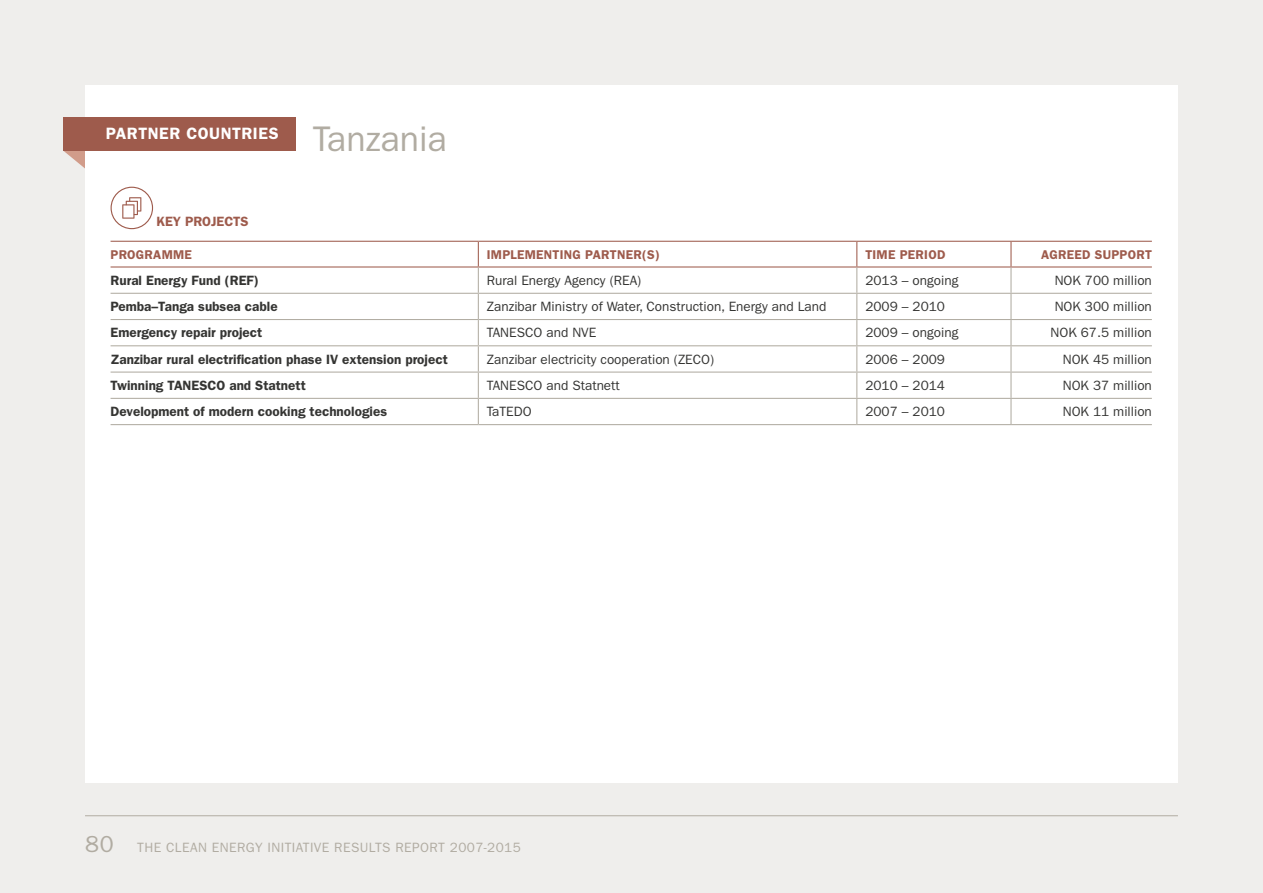
<style>
.page{position:relative;width:1263px;height:893px;background:#efeeec}
.page>*{position:absolute;margin:0;border:0;box-sizing:border-box;transform-origin:0 0}
.t1{font:35.7px "ITC Franklin Gothic Std";color:#b1aca2}
.t2{font:600 16.5px "ITC Franklin Gothic Std";letter-spacing:.035em;color:#fff}
.t3{font:13.5px "ITC Franklin Gothic Std";color:#353533}
.t4{font:600 13.5px "ITC Franklin Gothic Std";color:#353533}
.t5{font:13.5px "ITC Franklin Gothic Std";letter-spacing:.03em;color:#b1aca2}
.t6{font:600 13.5px "ITC Franklin Gothic Std";color:#9e5b4c}
.t7{font:600 12.75px "ITC Franklin Gothic Std";letter-spacing:.02em;color:#9e5b4c}
.s1{font-size:23.25px}
</style>
<div class="page">
<svg style="left:64px;top:151px;width:21px;height:18px"></svg>
<div style="left:85px;top:85px;width:1093px;height:698px;background:#fff"></div>
<hr style="left:111px;top:266px;width:367px;height:2px;background:#9e5b4c">
<hr style="left:478px;top:266px;width:379px;height:2px;background:#9e5b4c">
<hr style="left:857px;top:266px;width:154px;height:2px;background:#9e5b4c">
<hr style="left:1011px;top:266px;width:141px;height:2px;background:#9e5b4c">
<hr style="left:111px;top:241px;width:367px;height:1px;background:#9e5b4c">
<hr style="left:478px;top:241px;width:379px;height:1px;background:#9e5b4c">
<hr style="left:857px;top:241px;width:154px;height:1px;background:#9e5b4c">
<hr style="left:1011px;top:241px;width:141px;height:1px;background:#9e5b4c">
<hr style="left:111px;top:293px;width:367px;height:1px;background:#b1aca2">
<hr style="left:478px;top:293px;width:379px;height:1px;background:#b1aca2">
<hr style="left:857px;top:293px;width:154px;height:1px;background:#b1aca2">
<hr style="left:1011px;top:293px;width:141px;height:1px;background:#b1aca2">
<hr style="left:111px;top:319px;width:367px;height:1px;background:#b1aca2">
<hr style="left:478px;top:319px;width:379px;height:1px;background:#b1aca2">
<hr style="left:857px;top:319px;width:154px;height:1px;background:#b1aca2">
<hr style="left:1011px;top:319px;width:141px;height:1px;background:#b1aca2">
<hr style="left:111px;top:345px;width:367px;height:1px;background:#b1aca2">
<hr style="left:478px;top:345px;width:379px;height:1px;background:#b1aca2">
<hr style="left:857px;top:345px;width:154px;height:1px;background:#b1aca2">
<hr style="left:1011px;top:345px;width:141px;height:1px;background:#b1aca2">
<hr style="left:111px;top:372px;width:367px;height:1px;background:#b1aca2">
<hr style="left:478px;top:372px;width:379px;height:1px;background:#b1aca2">
<hr style="left:857px;top:372px;width:154px;height:1px;background:#b1aca2">
<hr style="left:1011px;top:372px;width:141px;height:1px;background:#b1aca2">
<hr style="left:111px;top:398px;width:367px;height:1px;background:#b1aca2">
<hr style="left:478px;top:398px;width:379px;height:1px;background:#b1aca2">
<hr style="left:857px;top:398px;width:154px;height:1px;background:#b1aca2">
<hr style="left:1011px;top:398px;width:141px;height:1px;background:#b1aca2">
<hr style="left:111px;top:424px;width:367px;height:1px;background:#b1aca2">
<hr style="left:478px;top:424px;width:379px;height:1px;background:#b1aca2">
<hr style="left:857px;top:424px;width:154px;height:1px;background:#b1aca2">
<hr style="left:1011px;top:424px;width:141px;height:1px;background:#b1aca2">
<svg style="left:478px;top:242px;width:1px;height:182px"></svg>
<svg style="left:856px;top:242px;width:1px;height:182px"></svg>
<svg style="left:1010px;top:242px;width:1px;height:182px"></svg>
<svg style="left:111px;top:187px;width:42px;height:42px"></svg>
<hr style="left:85px;top:815px;width:1093px;height:1px;background:#b1aca2">
<div style="left:63px;top:117px;width:233px;height:33px;background:#9e5b4c"></div>
<p class="t2" style="left:106px;top:124px;width:175px">PARTNER COUNTRIES</p>
<p class="t6" style="left:156px;top:214px;width:94px">KEY PROJECTS</p>
<h1 class="t1" style="left:313px;top:118px;width:136px">Tanzania</h1>
<p class="t7" style="left:111px;top:247px;width:83px">PROGRAMME</p>
<p class="t7" style="left:487px;top:247px;width:175px">IMPLEMENTING PARTNER(S)</p>
<p class="t7" style="left:865px;top:247px;width:82px">TIME PERIOD</p>
<p class="t7" style="left:1041px;top:247px;width:112px">AGREED SUPPORT</p>
<p class="t4" style="left:111px;top:272px;width:150px">Rural Energy Fund (REF)</p>
<p class="t3" style="left:487px;top:272px;width:156px">Rural Energy Agency (REA)</p>
<p class="t3" style="left:865px;top:272px;width:95px">2013 – ongoing</p>
<p class="t3" style="left:1055px;top:272px;width:99px">NOK 700 million</p>
<p class="t4" style="left:111px;top:298px;width:169px">Pemba–Tanga subsea cable</p>
<p class="t3" style="left:487px;top:299px;width:341px">Zanzibar Ministry of Water, Construction, Energy and Land</p>
<p class="t3" style="left:865px;top:299px;width:81px">2009 – 2010</p>
<p class="t3" style="left:1055px;top:299px;width:99px">NOK 300 million</p>
<p class="t4" style="left:111px;top:325px;width:153px">Emergency repair project</p>
<p class="t3" style="left:487px;top:325px;width:111px">TANESCO and NVE</p>
<p class="t3" style="left:865px;top:325px;width:95px">2009 – ongoing</p>
<p class="t3" style="left:1051px;top:325px;width:103px">NOK 67.5 million</p>
<p class="t4" style="left:111px;top:351px;width:339px">Zanzibar rural electrification phase IV extension project</p>
<p class="t3" style="left:487px;top:351px;width:229px">Zanzibar electricity cooperation (ZECO)</p>
<p class="t3" style="left:865px;top:351px;width:81px">2006 – 2009</p>
<p class="t3" style="left:1063px;top:351px;width:91px">NOK 45 million</p>
<p class="t4" style="left:111px;top:377px;width:197px">Twinning TANESCO and Statnett</p>
<p class="t3" style="left:487px;top:377px;width:135px">TANESCO and Statnett</p>
<p class="t3" style="left:865px;top:377px;width:81px">2010 – 2014</p>
<p class="t3" style="left:1063px;top:377px;width:91px">NOK 37 million</p>
<p class="t4" style="left:111px;top:403px;width:278px">Development of modern cooking technologies</p>
<p class="t3" style="left:487px;top:404px;width:46px">TaTEDO</p>
<p class="t3" style="left:865px;top:404px;width:81px">2007 – 2010</p>
<p class="t3" style="left:1063px;top:404px;width:91px">NOK 11 million</p>
<p class="t5" style="left:85px;top:839px;width:437px"><span class="s1">80</span> THE CLEAN ENERGY INITIATIVE RESULTS REPORT 2007-2015</p>
</div>
